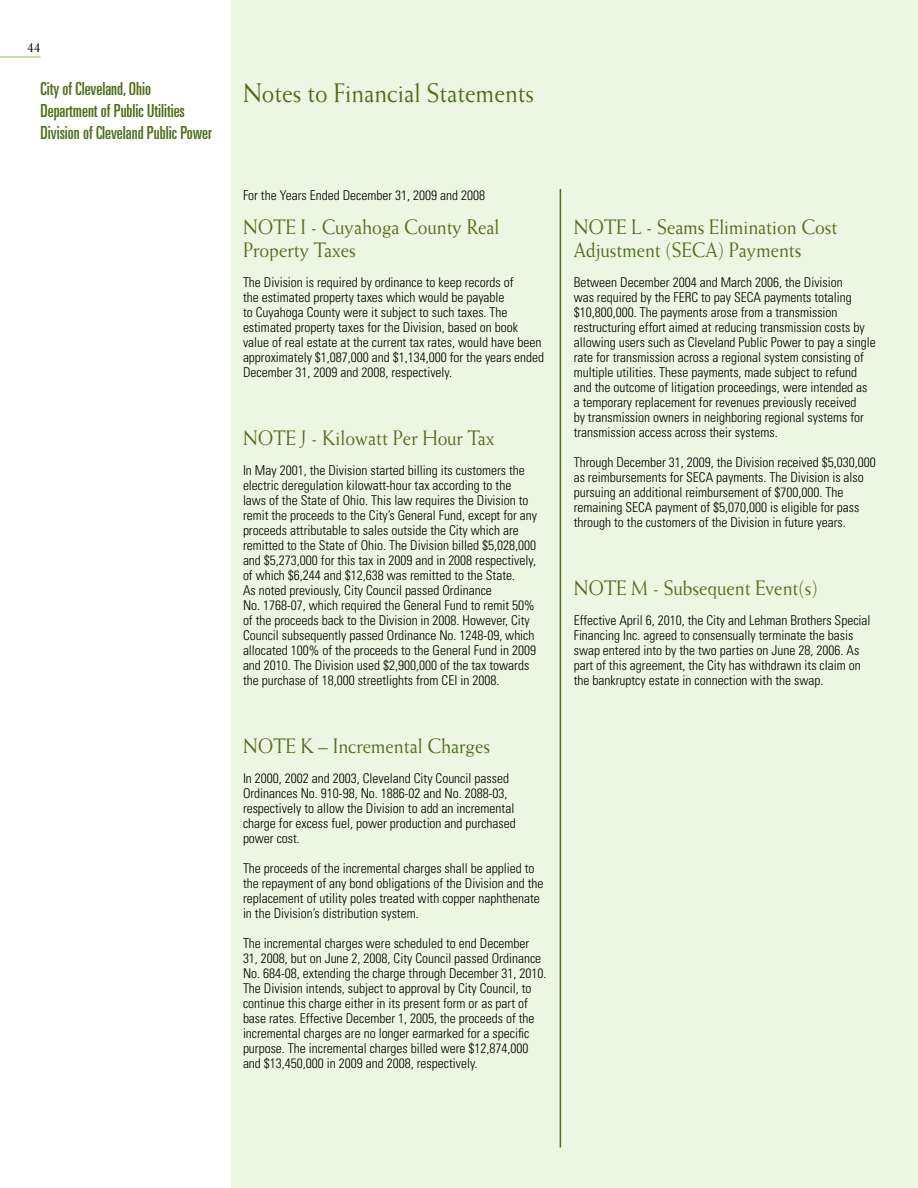
<style>
.page{position:relative;width:918px;height:1188px;background:#fff}
.page>*{position:absolute;margin:0;border:0;box-sizing:border-box;transform-origin:0 0}
.t1{font:27px "Weiss";color:#4f6f19;scale:.9 1}
.t2{font:21px/23.1px "Weiss";color:#4f6f19;scale:.9 1}
.t3{font:ultra-condensed 18px/21.6px "Univers";color:#4f6f19}
.t4{font:15px "Weiss";color:#000;scale:.9 1}
.t5{font:300 condensed 13.5px/15px "Univers";color:#000}
</style>
<div class="page">
<hr style="left:0;top:57px;width:40px;height:1px;background:#8cc63f">
<div style="left:231px;top:0;width:687px;height:1188px;background:#edf6e2"></div>
<hr style="left:560px;top:189px;width:1px;height:959px;background:#4f6f19">
<p class="t4" style="left:27px;top:38px;width:16px">44</p>
<h3 class="t3" style="left:40px;top:78px;width:173px">City of Cleveland, Ohio<br>Department of Public Utilities<br>Division of Cleveland Public Power</h3>
<h1 class="t1" style="left:243px;top:77px;width:325px">Notes to Financial Statements</h1>
<p class="t5" style="left:243px;top:187px;width:244px">For the Years Ended December 31, 2009 and 2008</p>
<h2 class="t2" style="left:243px;top:215px;width:286px">NOTE I - Cuyahoga County Real<br>Property Taxes</h2>
<p class="t5" style="left:243px;top:274px;width:303px">The Division is required by ordinance to keep records of<br>the estimated property taxes which would be payable<br>to Cuyahoga County were it subject to such taxes. The estimated property taxes for the Division, based on book value of real estate at the current tax rates, would have been approximately $1,087,000 and $1,134,000 for the years ended December 31, 2009 and 2008, respectively.</p>
<h2 class="t2" style="left:243px;top:426px;width:281px">NOTE J - Kilowatt Per Hour Tax</h2>
<p class="t5" style="left:243px;top:462px;width:296px">In May 2001, the Division started billing its customers the electric deregulation kilowatt-hour tax according to the laws of the State of Ohio. This law requires the Division to remit the proceeds to the City’s General Fund, except for any proceeds attributable to sales outside the City which are remitted to the State of Ohio. The Division billed $5,028,000 and $5,273,000 for this tax in 2009 and in 2008 respectively, of which $6,244 and $12,638 was remitted to the State.<br>As noted previously, City Council passed Ordinance<br>No. 1768-07, which required the General Fund to remit 50% of the proceeds back to the Division in 2008. However, City Council subsequently passed Ordinance No. 1248-09, which allocated 100% of the proceeds to the General Fund in 2009 and 2010. The Division used $2,900,000 of the tax towards the purchase of 18,000 streetlights from CEI in 2008.</p>
<h2 class="t2" style="left:243px;top:734px;width:276px">NOTE K – Incremental Charges</h2>
<p class="t5" style="left:243px;top:771px;width:274px">In 2000, 2002 and 2003, Cleveland City Council passed Ordinances No. 910-98, No. 1886-02 and No. 2088-03, respectively to allow the Division to add an incremental charge for excess fuel, power production and purchased power cost.</p>
<p class="t5" style="left:243px;top:861px;width:302px">The proceeds of the incremental charges shall be applied to the repayment of any bond obligations of the Division and the replacement of utility poles treated with copper naphthenate in the Division’s distribution system.</p>
<p class="t5" style="left:243px;top:936px;width:305px">The incremental charges were scheduled to end December 31, 2008, but on June 2, 2008, City Council passed Ordinance No. 684-08, extending the charge through December 31, 2010.<br>The Division intends, subject to approval by City Council, to continue this charge either in its present form or as part of base rates. Effective December 1, 2005, the proceeds of the incremental charges are no longer earmarked for a specific purpose. The incremental charges billed were $12,874,000 and $13,450,000 in 2009 and 2008, respectively.</p>
<h2 class="t2" style="left:574px;top:215px;width:295px">NOTE L - Seams Elimination Cost<br>Adjustment (SECA) Payments</h2>
<p class="t5" style="left:574px;top:274px;width:304px">Between December 2004 and March 2006, the Division<br>was required by the FERC to pay SECA payments totaling $10,800,000. The payments arose from a transmission restructuring effort aimed at reducing transmission costs by allowing users such as Cleveland Public Power to pay a single rate for transmission across a regional system consisting of multiple utilities. These payments, made subject to refund and the outcome of litigation proceedings, were intended as a temporary replacement for revenues previously received<br>by transmission owners in neighboring regional systems for transmission access across their systems.</p>
<p class="t5" style="left:574px;top:454px;width:304px">Through December 31, 2009, the Division received $5,030,000 as reimbursements for SECA payments. The Division is also pursuing an additional reimbursement of $700,000. The remaining SECA payment of $5,070,000 is eligible for pass through to the customers of the Division in future years.</p>
<h2 class="t2" style="left:574px;top:576px;width:273px">NOTE M - Subsequent Event(s)</h2>
<p class="t5" style="left:574px;top:612px;width:298px">Effective April 6, 2010, the City and Lehman Brothers Special Financing Inc. agreed to consensually terminate the basis swap entered into by the two parties on June 28, 2006. As part of this agreement, the City has withdrawn its claim on the bankruptcy estate in connection with the swap.</p>
</div>
